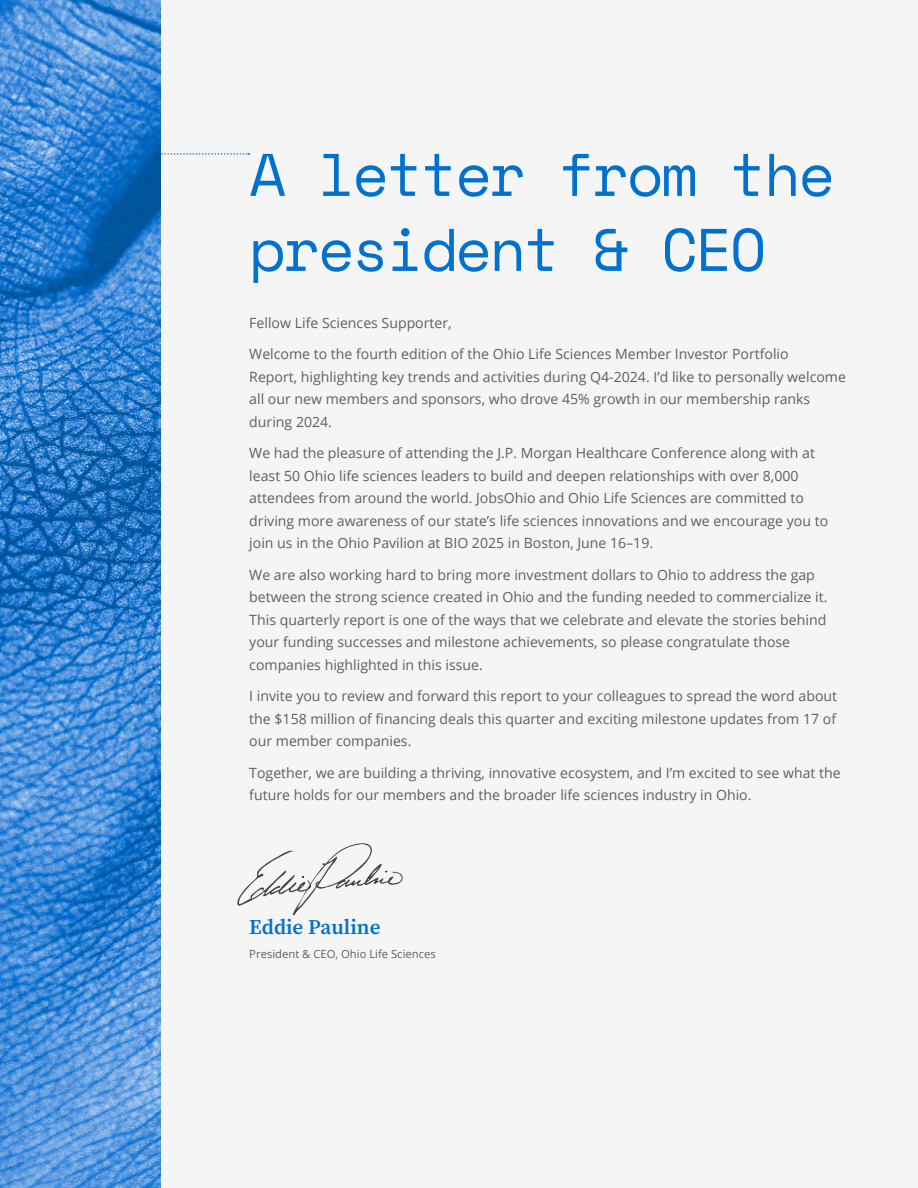
<style>
.page{position:relative;width:918px;height:1188px;background:#f5f5f5}
.page>*{position:absolute;margin:0;border:0;box-sizing:border-box;transform-origin:0 0}
.t1{font:60px/75px "Space Mono";letter-spacing:-.04em;color:#0071ce}
.t2{font:600 21px "Source Serif Pro";color:#0071ce}
.t3{font:14.1px/22.5px "Open Sans";color:#5a615f}
.t4{font:11.25px "Open Sans";color:#5a615f}
</style>
<div class="page">
<svg style="left:161px;top:153px;width:89px;height:2px"></svg>
<img style="left:0;top:0;width:161px;height:1188px">
<svg style="left:237px;top:843px;width:166px;height:72px"></svg>
<h1 class="t1" style="left:249px;top:135px;width:587px">A letter from the president &amp; CEO</h1>
<p class="t3" style="left:249px;top:311px;width:204px">Fellow Life Sciences Supporter,</p>
<p class="t3" style="left:249px;top:343px;width:598px">Welcome to the fourth edition of the Ohio Life Sciences Member Investor Portfolio<br>Report, highlighting key trends and activities during Q4-2024. I’d like to personally welcome all our new members and sponsors, who drove 45% growth in our membership ranks during 2024.</p>
<p class="t3" style="left:249px;top:442px;width:580px">We had the pleasure of attending the J.P. Morgan Healthcare Conference along with at least 50 Ohio life sciences leaders to build and deepen relationships with over 8,000 attendees from around the world. JobsOhio and Ohio Life Sciences are committed to driving more awareness of our state’s life sciences innovations and we encourage you to join us in the Ohio Pavilion at BIO 2025 in Boston, June 16–19.</p>
<p class="t3" style="left:249px;top:563px;width:580px">We are also working hard to bring more investment dollars to Ohio to address the gap between the strong science created in Ohio and the funding needed to commercialize it.<br>This quarterly report is one of the ways that we celebrate and elevate the stories behind your funding successes and milestone achievements, so please congratulate those companies highlighted in this issue.</p>
<p class="t3" style="left:249px;top:685px;width:589px;text-align:justify">I invite you to review and forward this report to your colleagues to spread the word about the $158 million of financing deals this quarter and exciting milestone updates from 17 of our member companies.</p>
<p class="t3" style="left:249px;top:761px;width:593px">Together, we are building a thriving, innovative ecosystem, and I’m excited to see what the future holds for our members and the broader life sciences industry in Ohio.</p>
<h2 class="t2" style="left:249px;top:913px;width:133px">Eddie Pauline</h2>
<p class="t4" style="left:249px;top:946px;width:188px">President &amp; CEO, Ohio Life Sciences</p>
</div>
